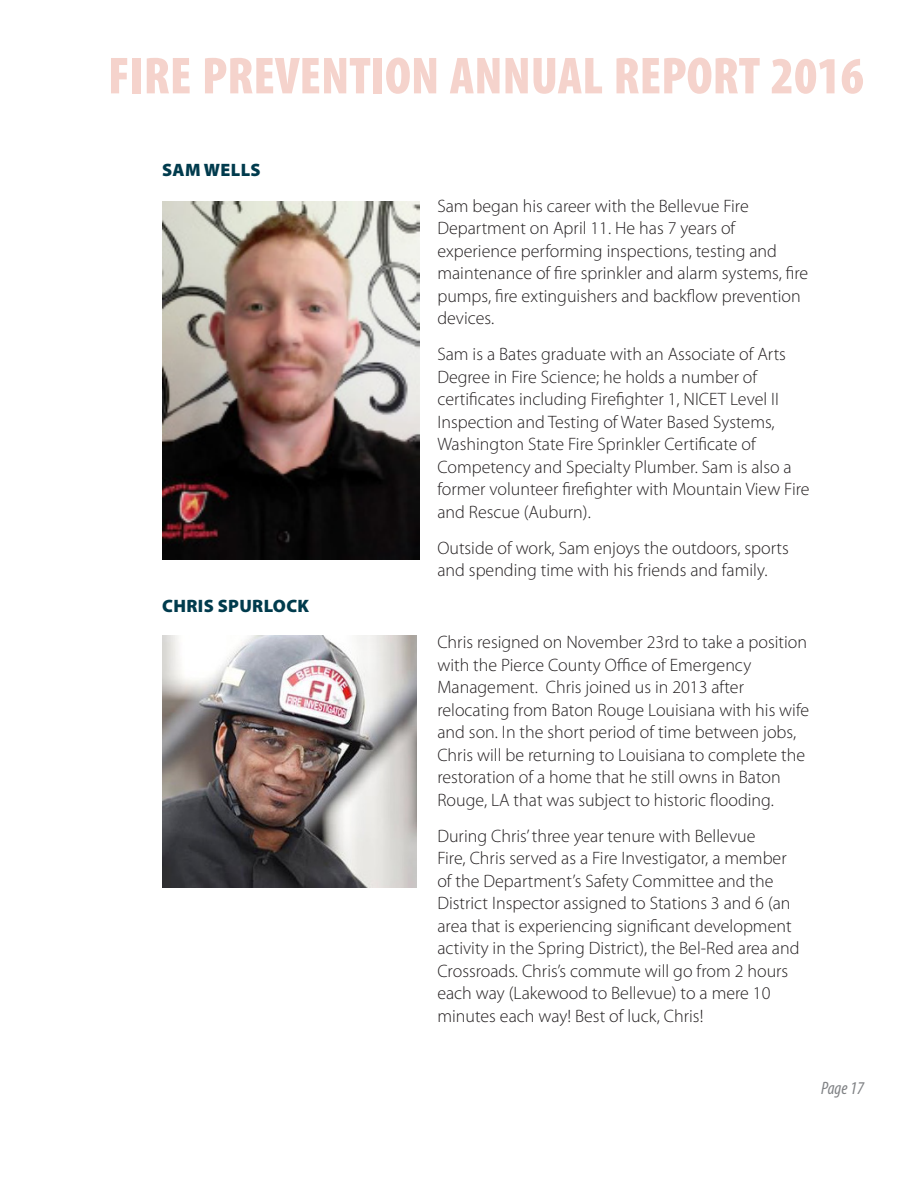
<style>
.page{position:relative;width:918px;height:1188px;background:#fff}
.page>*{position:absolute;margin:0;border:0;box-sizing:border-box;transform-origin:0 0}
.t1{font:900 condensed 52.5px "Myriad Pro";color:#f5d3cc}
.Main_TXT_paragraph{font:300 18px/22.5px "Myriad Pro";color:#231f20}
.SECOND_MAIN_title{font:900 18px "Myriad Pro";letter-spacing:.02em;color:#003b4d}
.t2{font:italic condensed 18px "Myriad Pro";color:#808285}
</style>
<div class="page">
<img style="left:162px;top:202px;width:257px;height:357px">
<img style="left:162px;top:635px;width:255px;height:253px">
<h1 class="t1" style="left:108px;top:42px;width:757px">FIRE PREVENTION ANNUAL REPORT 2016</h1>
<p class="SECOND_MAIN_title" style="left:162px;top:157px;width:100px">SAM WELLS</p>
<p class="SECOND_MAIN_title" style="left:162px;top:594px;width:149px">CHRIS SPURLOCK</p>
<p class="Main_TXT_paragraph" style="left:437px;top:194px;width:372px">Sam began his career with the Bellevue Fire Department on April 11. He has 7 years of experience performing inspections, testing and maintenance of fire sprinkler and alarm systems, fire pumps, fire extinguishers and backflow prevention devices.</p>
<p class="Main_TXT_paragraph" style="left:437px;top:343px;width:374px">Sam is a Bates graduate with an Associate of Arts Degree in Fire Science; he holds a number of certificates including Firefighter 1, NICET Level II Inspection and Testing of Water Based Systems, Washington State Fire Sprinkler Certificate of Competency and Specialty Plumber. Sam is also a former volunteer firefighter with Mountain View Fire and Rescue (Auburn).</p>
<p class="Main_TXT_paragraph" style="left:437px;top:536px;width:353px">Outside of work, Sam enjoys the outdoors, sports and spending time with his friends and family.</p>
<p class="Main_TXT_paragraph" style="left:437px;top:631px;width:373px">Chris resigned on November 23rd to take a position with the Pierce County Office of Emergency Management. Chris joined us in 2013 after relocating from Baton Rouge Louisiana with his wife and son. In the short period of time between jobs, Chris will be returning to Louisiana to complete the restoration of a home that he still owns in Baton Rouge, LA that was subject to historic flooding.</p>
<p class="Main_TXT_paragraph" style="left:437px;top:824px;width:364px">During Chris’ three year tenure with Bellevue<br>Fire, Chris served as a Fire Investigator, a member of the Department’s Safety Committee and the District Inspector assigned to Stations 3 and 6 (an area that is experiencing significant development activity in the Spring District), the Bel-Red area and Crossroads. Chris’s commute will go from 2 hours each way (Lakewood to Bellevue) to a mere 10 minutes each way! Best of luck, Chris!</p>
<p class="t2" style="left:821px;top:1077px;width:44px">Page 17</p>
</div>
